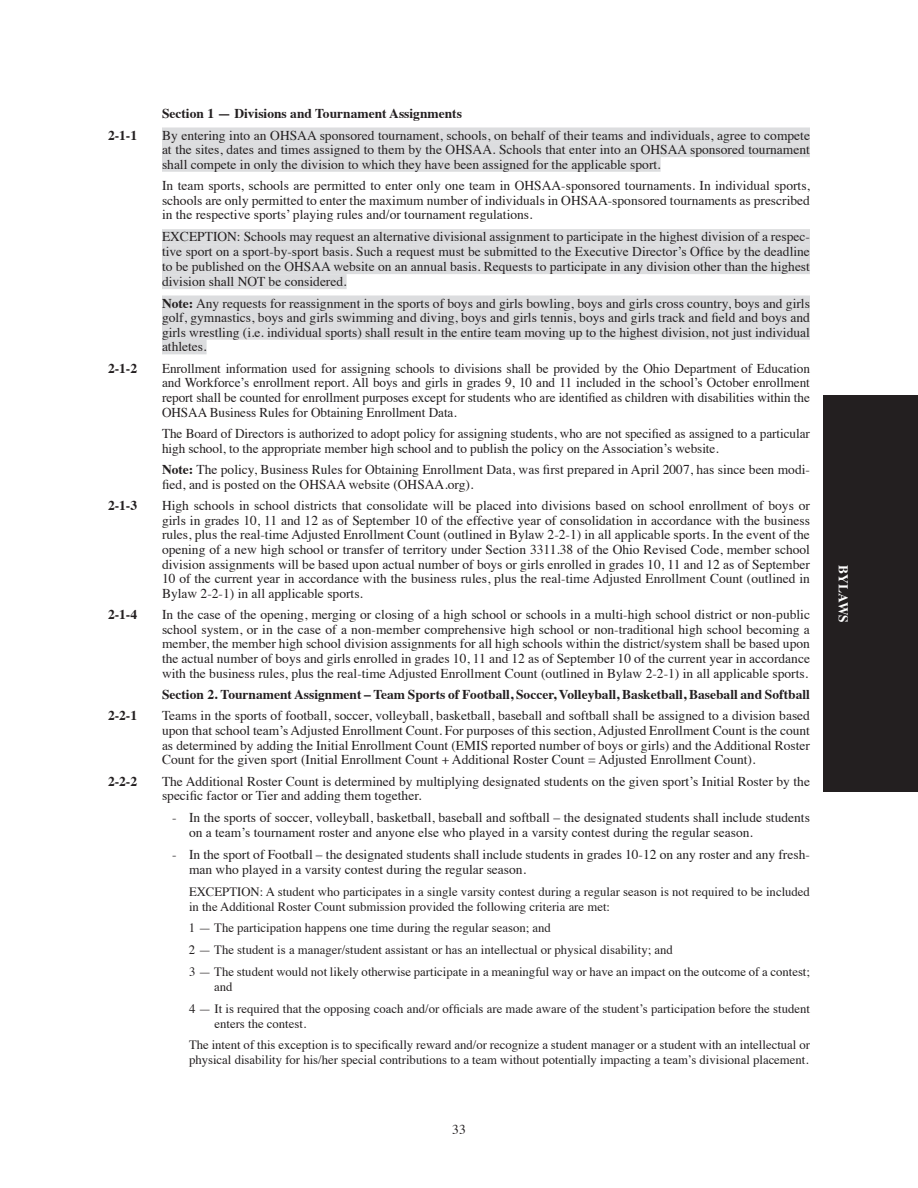
<style>
.page{position:relative;width:918px;height:1188px;background:#fff}
.page>*{position:absolute;margin:0;border:0;box-sizing:border-box;transform-origin:0 0}
.ByLaws{font:13.5px/14.7px "Times";color:#231f20;text-align:justify}
.ByLaws-Bullets{font:13.5px/15px "Times";color:#231f20}
.Section_1___2___3{font:700 13.5px "Times";color:#231f20}
.t1{font:700 13.5px "Times";color:#fff}
.ByLaws-Bullets-2{font:12.75px/15px "Times";color:#231f20}
.s1{font-weight:700}
</style>
<div class="page">
<div style="left:824px;top:396px;width:94px;height:396px;background:#231f20"></div>
<div style="left:162px;top:128px;width:648px;height:14px;background:#dcdddf"></div>
<div style="left:162px;top:142px;width:648px;height:15px;background:#dcdddf"></div>
<div style="left:162px;top:157px;width:499px;height:15px;background:#dcdddf"></div>
<div style="left:162px;top:229px;width:648px;height:15px;background:#dcdddf"></div>
<div style="left:162px;top:244px;width:648px;height:15px;background:#dcdddf"></div>
<div style="left:162px;top:259px;width:648px;height:15px;background:#dcdddf"></div>
<div style="left:162px;top:274px;width:185px;height:15px;background:#dcdddf"></div>
<div style="left:162px;top:296px;width:648px;height:14px;background:#dcdddf"></div>
<div style="left:162px;top:310px;width:648px;height:15px;background:#dcdddf"></div>
<div style="left:162px;top:325px;width:648px;height:15px;background:#dcdddf"></div>
<div style="left:162px;top:339px;width:45px;height:15px;background:#dcdddf"></div>
<p class="Section_1___2___3" style="left:162px;top:101px;width:302px">Section 1 — Divisions and Tournament Assignments</p>
<p class="Section_1___2___3" style="left:108px;top:122px;width:31px">2-1-1</p>
<p class="ByLaws" style="left:162px;top:126px;width:650px">By entering into an OHSAA sponsored tournament, schools, on behalf of their teams and individuals, agree to compete at the sites, dates and times assigned to them by the OHSAA. Schools that enter into an OHSAA sponsored tournament shall compete in only the division to which they have been assigned for the applicable sport.</p>
<p class="ByLaws" style="left:162px;top:177px;width:650px">In team sports, schools are permitted to enter only one team in OHSAA-sponsored tournaments. In individual sports, schools are only permitted to enter the maximum number of individuals in OHSAA-sponsored tournaments as prescribed in the respective sports’ playing rules and/or tournament regulations.</p>
<p class="ByLaws" style="left:162px;top:228px;width:650px">EXCEPTION: Schools may request an alternative divisional assignment to participate in the highest division of a respec&shy;tive sport on a sport-by-sport basis. Such a request must be submitted to the Executive Director’s Office by the deadline to be published on the OHSAA website on an annual basis. Requests to participate in any division other than the highest division shall NOT be considered.</p>
<p class="ByLaws" style="left:162px;top:294px;width:649px"><span class="s1">Note:</span> Any requests for reassignment in the sports of boys and girls bowling, boys and girls cross country, boys and girls golf, gymnastics, boys and girls swimming and diving, boys and girls tennis, boys and girls track and field and boys and girls wrestling (i.e. individual sports) shall result in the entire team moving up to the highest division, not just individual athletes.</p>
<p class="Section_1___2___3" style="left:108px;top:355px;width:31px">2-1-2</p>
<p class="ByLaws" style="left:162px;top:360px;width:650px">Enrollment information used for assigning schools to divisions shall be provided by the Ohio Department of Education and Workforce’s enrollment report. All boys and girls in grades 9, 10 and 11 included in the school’s October enrollment report shall be counted for enrollment purposes except for students who are identified as children with disabilities within the OHSAA Business Rules for Obtaining Enrollment Data.</p>
<p class="ByLaws" style="left:162px;top:425px;width:649px">The Board of Directors is authorized to adopt policy for assigning students, who are not specified as assigned to a particular high school, to the appropriate member high school and to publish the policy on the Association’s website.</p>
<p class="ByLaws" style="left:162px;top:461px;width:649px"><span class="s1">Note:</span> The policy, Business Rules for Obtaining Enrollment Data, was first prepared in April 2007, has since been modi&shy;fied, and is posted on the OHSAA website (OHSAA.org).</p>
<p class="Section_1___2___3" style="left:108px;top:493px;width:31px">2-1-3</p>
<p class="ByLaws" style="left:162px;top:497px;width:650px">High schools in school districts that consolidate will be placed into divisions based on school enrollment of boys or girls in grades 10, 11 and 12 as of September 10 of the effective year of consolidation in accordance with the business rules, plus the real-time Adjusted Enrollment Count (outlined in Bylaw 2-2-1) in all applicable sports. In the event of the opening of a new high school or transfer of territory under Section 3311.38 of the Ohio Revised Code, member school division assignments will be based upon actual number of boys or girls enrolled in grades 10, 11 and 12 as of September 10 of the current year in accordance with the business rules, plus the real-time Adjusted Enrollment Count (outlined in Bylaw 2-2-1) in all applicable sports.</p>
<p class="Section_1___2___3" style="left:108px;top:602px;width:31px">2-1-4</p>
<p class="ByLaws" style="left:162px;top:606px;width:650px">In the case of the opening, merging or closing of a high school or schools in a multi-high school district or non-public school system, or in the case of a non-member comprehensive high school or non-traditional high school becoming a member, the member high school division assignments for all high schools within the district/system shall be based upon the actual number of boys and girls enrolled in grades 10, 11 and 12 as of September 10 of the current year in accordance with the business rules, plus the real-time Adjusted Enrollment Count (outlined in Bylaw 2-2-1) in all applicable sports.</p>
<p class="Section_1___2___3" style="left:162px;top:682px;width:649px">Section 2. Tournament Assignment – Team Sports of Football, Soccer, Volleyball, Basketball, Baseball and Softball</p>
<p class="Section_1___2___3" style="left:108px;top:703px;width:31px">2-2-1</p>
<p class="ByLaws" style="left:162px;top:707px;width:650px">Teams in the sports of football, soccer, volleyball, basketball, baseball and softball shall be assigned to a division based upon that school team’s Adjusted Enrollment Count. For purposes of this section, Adjusted Enrollment Count is the count as determined by adding the Initial Enrollment Count (EMIS reported number of boys or girls) and the Additional Roster Count for the given sport (Initial Enrollment Count + Additional Roster Count = Adjusted Enrollment Count).</p>
<p class="Section_1___2___3" style="left:108px;top:768px;width:31px">2-2-2</p>
<p class="ByLaws" style="left:162px;top:773px;width:650px">The Additional Roster Count is determined by multiplying designated students on the given sport’s Initial Roster by the specific factor or Tier and adding them together.</p>
<p class="ByLaws-Bullets" style="left:189px;top:809px;width:622px;text-indent:-17px">- In the sports of soccer, volleyball, basketball, baseball and softball – the designated students shall include students on a team’s tournament roster and anyone else who played in a varsity contest during the regular season.</p>
<p class="ByLaws-Bullets" style="left:189px;top:846px;width:622px;text-indent:-17px">- In the sport of Football – the designated students shall include students in grades 10-12 on any roster and any fresh&shy;man who played in a varsity contest during the regular season.</p>
<p class="ByLaws-Bullets-2" style="left:189px;top:883px;width:623px">EXCEPTION: A student who participates in a single varsity contest during a regular season is not required to be included in the Additional Roster Count submission provided the following criteria are met:</p>
<p class="ByLaws-Bullets-2" style="left:189px;top:919px;width:364px">1 — The participation happens one time during the regular season; and</p>
<p class="ByLaws-Bullets-2" style="left:189px;top:941px;width:485px">2 — The student is a manager/student assistant or has an intellectual or physical disability; and</p>
<p class="ByLaws-Bullets-2" style="left:214px;top:963px;width:597px;text-indent:-25px">3 — The student would not likely otherwise participate in a meaningful way or have an impact on the outcome of a contest; and</p>
<p class="ByLaws-Bullets-2" style="left:214px;top:1000px;width:597px;text-indent:-25px">4 — It is required that the opposing coach and/or officials are made aware of the student’s participation before the student enters the contest.</p>
<p class="ByLaws-Bullets-2" style="left:189px;top:1036px;width:623px">The intent of this exception is to specifically reward and/or recognize a student manager or a student with an intellectual or physical disability for his/her special contributions to a team without potentially impacting a team’s divisional placement.</p>
<p class="ByLaws" style="left:452px;top:1121px;width:15px">33</p>
<p class="t1" style="left:856px;top:565px;width:59px;rotate:90deg">BYLAWS</p>
</div>
